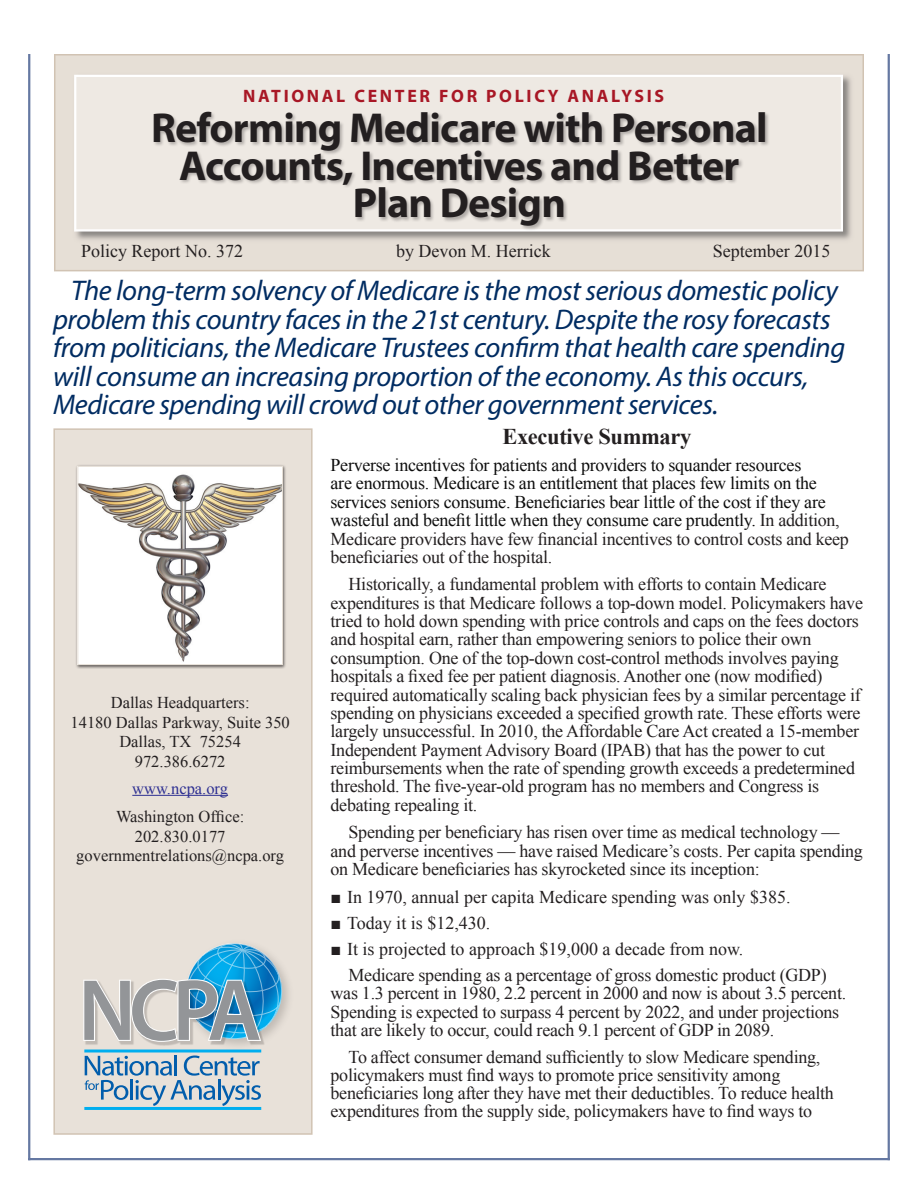
<style>
.page{position:relative;width:918px;height:1188px;background:#fff}
.page>*{position:absolute;margin:0;border:0;box-sizing:border-box;transform-origin:0 0}
.Headline{font:700 42px/37.5px "Myriad Pro";letter-spacing:-.02em;color:#231f20;text-align:center}
.Text_General{font:italic 28.5px/28.5px "Myriad Pro";letter-spacing:-.015em;color:#002c62}
.Text_First_Paragraph{font:700 22.5px "Times New Roman";letter-spacing:-.015em;color:#231f20}
.Text_General-2{font:18px/18.3px "Times New Roman";letter-spacing:-.015em;color:#231f20}
.Text_First_Paragraph-2{font:18px/18.3px "Times New Roman";letter-spacing:-.015em;color:#0d0d0d}
.t1{font:700 18px "Myriad Pro";letter-spacing:.15em;color:#a81725}
.Address{font:16.5px "Times New Roman";color:#231f20}
.Address-2{font:16.5px "Times New Roman";color:#2e3092}
.s1{color:#231f20}
</style>
<div class="page">
<svg style="left:54px;top:54px;width:810px;height:217px;background:#e4dcd3"></svg>
<img style="left:72px;top:72px;width:784px;height:172px">
<svg style="left:74px;top:75px;width:769px;height:157px;background:#eee9e3"></svg>
<div style="left:53px;top:428px;width:260px;height:707px;background:#e8e1d9;border:2px solid #d1c3b3"></div>
<div style="left:153px;top:112px;width:617px;height:119px;background:#231f20;opacity:.3"></div>
<hr style="left:28px;top:54px;width:2px;height:1106px;background:#6578a2">
<hr style="left:888px;top:54px;width:2px;height:1106px;background:#6578a2">
<hr style="left:28px;top:1158px;width:862px;height:2px;background:#6578a2">
<hr style="left:132px;top:795px;width:96px;height:1px;background:#2e3092">
<img style="left:179px;top:970px;width:110px;height:83px">
<hr style="left:174px;top:1055px;width:3px;height:20px;background:#015dac">
<svg style="left:85px;top:1056px;width:176px;height:50px"></svg>
<hr style="left:84px;top:1107px;width:177px;height:3px;background:#00aeef">
<hr style="left:84px;top:1050px;width:177px;height:2px;background:#00aeef">
<img style="left:85px;top:1042px;width:181px;height:4px">
<svg style="left:83px;top:943px;width:199px;height:99px"></svg>
<div style="left:76px;top:464px;width:211px;height:205px;background:#231f20;opacity:.75"></div>
<img style="left:80px;top:468px;width:201px;height:195px">
<div style="left:78px;top:466px;width:205px;height:199px;border:1px solid #e6dfd6"></div>
<p class="t1" style="left:243px;top:84px;width:422px">NATIONAL CENTER FOR POLICY ANALYSIS</p>
<p class="Headline" style="left:151px;top:108px;width:618px">Reforming Medicare with Personal<br>Accounts, Incentives and Better</p>
<p class="Headline" style="left:353px;top:183px;width:215px">Plan Design</p>
<p class="Text_General-2" style="left:81px;top:241px;width:163px">Policy Report No. 372</p>
<p class="Text_General-2" style="left:396px;top:241px;width:156px">by Devon M. Herrick</p>
<p class="Text_General-2" style="left:713px;top:241px;width:119px">September 2015</p>
<p class="Text_General" style="left:53px;top:276px;width:794px;text-indent:18px">The long-term solvency of Medicare is the most serious domestic policy problem this country faces in the 21st century. Despite the rosy forecasts from politicians, the Medicare Trustees confirm that health care spending will consume an increasing proportion of the economy. As this occurs, Medicare spending will crowd out other government services.</p>
<p class="Text_First_Paragraph" style="left:502px;top:421px;width:190px">Executive Summary</p>
<p class="Text_First_Paragraph-2" style="left:331px;top:456px;width:520px">Perverse incentives for patients and providers to squander resources<br>are enormous. Medicare is an entitlement that places few limits on the services seniors consume. Beneficiaries bear little of the cost if they are wasteful and benefit little when they consume care prudently. <span class="s1">In addition, Medicare providers have few financial incentives to control costs and keep beneficiaries out of the hospital.</span></p>
<p class="Text_General-2" style="left:331px;top:575px;width:534px;text-indent:18px">Historically, a fundamental problem with efforts to contain Medicare expenditures is that Medicare follows a top-down model. Policymakers have tried to hold down spending with price controls and caps on the fees doctors and hospital earn, rather than empowering seniors to police their own consumption. One of the top-down cost-control methods involves paying hospitals a fixed fee per patient diagnosis. Another one (now modified) required automatically scaling back physician fees by a similar percentage if spending on physicians exceeded a specified growth rate. These efforts were largely unsuccessful. In 2010, the Affordable Care Act created a 15-member Independent Payment Advisory Board (IPAB) that has the power to cut reimbursements when the rate of spending growth exceeds a predetermined threshold. The five-year-old program has no members and Congress is debating repealing it.</p>
<p class="Text_General-2" style="left:331px;top:823px;width:534px;text-indent:18px">Spending per beneficiary has risen over time as medical technology — and perverse incentives — have raised Medicare’s costs. Per capita spending on Medicare beneficiaries has skyrocketed since its inception:</p>
<p class="Text_General-2" style="left:331px;top:887px;width:461px">■ In 1970, annual per capita Medicare spending was only $385.</p>
<p class="Text_General-2" style="left:331px;top:913px;width:161px">■ Today it is $12,430.</p>
<p class="Text_General-2" style="left:331px;top:940px;width:414px">■ It is projected to approach $19,000 a decade from now.</p>
<p class="Text_General-2" style="left:331px;top:966px;width:517px;text-indent:18px">Medicare spending as a percentage of gross domestic product (GDP) was 1.3 percent in 1980, 2.2 percent in 2000 and now is about 3.5 percent.<br>Spending is expected to surpass 4 percent by 2022, and under projections that are likely to occur, could reach 9.1 percent of GDP in 2089.</p>
<p class="Text_General-2" style="left:331px;top:1048px;width:505px;text-indent:18px">To affect consumer demand sufficiently to slow Medicare spending, policymakers must find ways to promote price sensitivity among beneficiaries long after they have met their deductibles. To reduce health expenditures from the supply side, policymakers have to find ways to</p>
<p class="Address" style="left:111px;top:691px;width:140px">Dallas Headquarters:</p>
<p class="Address" style="left:71px;top:711px;width:221px">14180 Dallas Parkway, Suite 350</p>
<p class="Address" style="left:119px;top:730px;width:123px">Dallas, TX 75254</p>
<p class="Address" style="left:135px;top:750px;width:92px">972.386.6272</p>
<p class="Address-2" style="left:132px;top:777px;width:97px">www.ncpa.org</p>
<p class="Address" style="left:116px;top:805px;width:130px">Washington Office:</p>
<p class="Address" style="left:135px;top:825px;width:92px">202.830.0177</p>
<p class="Address" style="left:76px;top:844px;width:209px">governmentrelations@ncpa.org</p>
</div>
